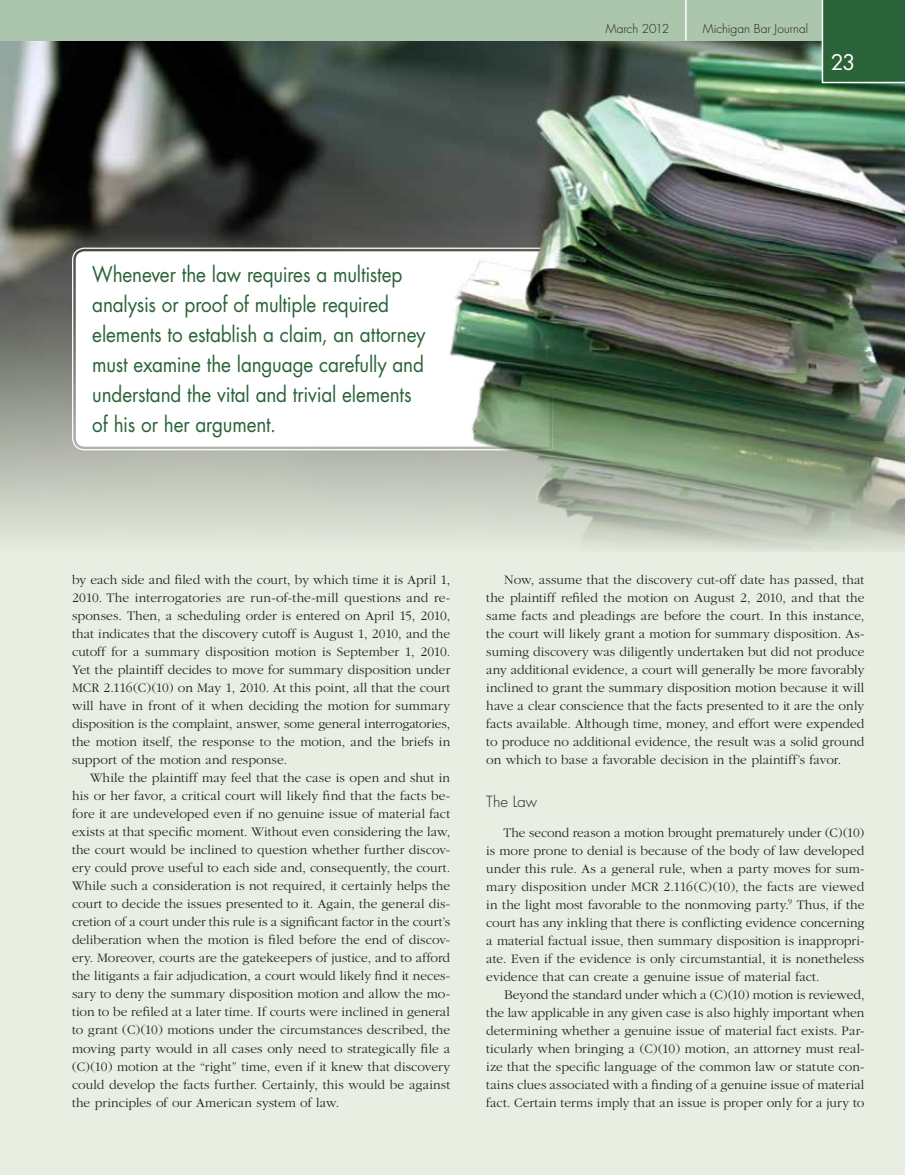
<style>
.page{position:relative;width:905px;height:1175px;background:#fff}
.page>*{position:absolute;margin:0;border:0;box-sizing:border-box;transform-origin:0 0}
.t1{font:21px/30px "Futura";letter-spacing:-.01em;color:#296337;scale:.9 1}
.t2{font:21px "Futura";color:#fff}
.t3{font:300 15px "Futura";color:#231f20}
.t4{font:300 13.5px/18px "Garamond";letter-spacing:.005em;color:#231f20;text-align:justify}
.t5{font:300 12px "Futura";color:#231f20}
</style>
<div class="page">
<div style="left:1px;top:0;width:903px;height:1174px;background:#e8eee2"></div>
<hr style="left:0;top:0;width:1px;height:1174px;background:#e8eee2">
<img style="left:1px;top:40px;width:903px;height:510px">
<svg style="left:71px;top:247px;width:483px;height:204px;background:#a7ada5"></svg>
<svg style="left:78px;top:253px;width:469px;height:192px;background:#e8ede9"></svg>
<div style="left:0;top:0;width:904px;height:40px;background:#acc5ad"></div>
<svg style="left:820px;top:0;width:84px;height:84px;background:#326a40"></svg>
<hr style="left:685px;top:0;width:1px;height:40px;background:#fff">
<p class="t5" style="left:605px;top:21px;width:65px">March 2012</p>
<p class="t5" style="left:702px;top:21px;width:107px">Michigan Bar Journal</p>
<h1 class="t2" style="left:830px;top:48px;width:26px">23</h1>
<h1 class="t1" style="left:92px;top:259px;width:372px">Whenever the law requires a multistep analysis or proof of multiple required elements to establish a claim, an attorney must examine the language carefully and understand the vital and trivial elements of his or her argument.</h1>
<p class="t4" style="left:72px;top:571px;width:380px">by each side and filed with the court, by which time it is April 1, 2010. The interrogatories are run-of-the-mill questions and re&shy;sponses. Then, a scheduling order is entered on April 15, 2010, that indicates that the discovery cutoff is August 1, 2010, and the cutoff for a summary disposition motion is September 1, 2010.<br>Yet the plaintiff decides to move for summary disposition under MCR 2.116(C)(10) on May 1, 2010. At this point, all that the court will have in front of it when deciding the motion for summary disposition is the complaint, answer, some general interrogatories, the motion itself, the response to the motion, and the briefs in support of the motion and response.</p>
<p class="t4" style="left:72px;top:769px;width:379px;text-indent:18px">While the plaintiff may feel that the case is open and shut in his or her favor, a critical court will likely find that the facts be&shy;fore it are undeveloped even if no genuine issue of material fact exists at that specific moment. Without even considering the law, the court would be inclined to question whether further discov&shy;ery could prove useful to each side and, consequently, the court.<br>While such a consideration is not required, it certainly helps the court to decide the issues presented to it. Again, the general dis&shy;cretion of a court under this rule is a significant factor in the court’s deliberation when the motion is filed before the end of discov&shy;ery. Moreover, courts are the gatekeepers of justice, and to afford the litigants a fair adjudication, a court would likely find it neces&shy;sary to deny the summary disposition motion and allow the mo&shy;tion to be refiled at a later time. If courts were inclined in general to grant (C)(10) motions under the circumstances described, the moving party would in all cases only need to strategically file a (C)(10) motion at the “right” time, even if it knew that discovery could develop the facts further. Certainly, this would be against the principles of our American system of law.</p>
<p class="t4" style="left:486px;top:571px;width:380px;text-indent:18px">Now, assume that the discovery cut-off date has passed, that the plaintiff refiled the motion on August 2, 2010, and that the same facts and pleadings are before the court. In this instance, the court will likely grant a motion for summary disposition. As&shy;suming discovery was diligently undertaken but did not produce any additional evidence, a court will generally be more favorably inclined to grant the summary disposition motion because it will have a clear conscience that the facts presented to it are the only facts available. Although time, money, and effort were expended to produce no additional evidence, the result was a solid ground on which to base a favorable decision in the plaintiff’s favor.</p>
<p class="t3" style="left:486px;top:791px;width:52px">The Law</p>
<p class="t4" style="left:486px;top:823px;width:380px;text-indent:17px">The second reason a motion brought prematurely under (C)(10) is more prone to denial is because of the body of law developed under this rule. As a general rule, when a party moves for sum&shy;mary disposition under MCR 2.116(C)(10), the facts are viewed in the light most favorable to the nonmoving party.<sup>9</sup> Thus, if the court has any inkling that there is conflicting evidence concerning a material factual issue, then summary disposition is inappropri&shy;ate. Even if the evidence is only circumstantial, it is nonetheless evidence that can create a genuine issue of material fact.</p>
<p class="t4" style="left:486px;top:985px;width:380px;text-indent:18px">Beyond the standard under which a (C)(10) motion is reviewed, the law applicable in any given case is also highly important when determining whether a genuine issue of material fact exists. Par&shy;ticularly when bringing a (C)(10) motion, an attorney must real&shy;ize that the specific language of the common law or statute con&shy;tains clues associated with a finding of a genuine issue of material fact. Certain terms imply that an issue is proper only for a jury to</p>
</div>
